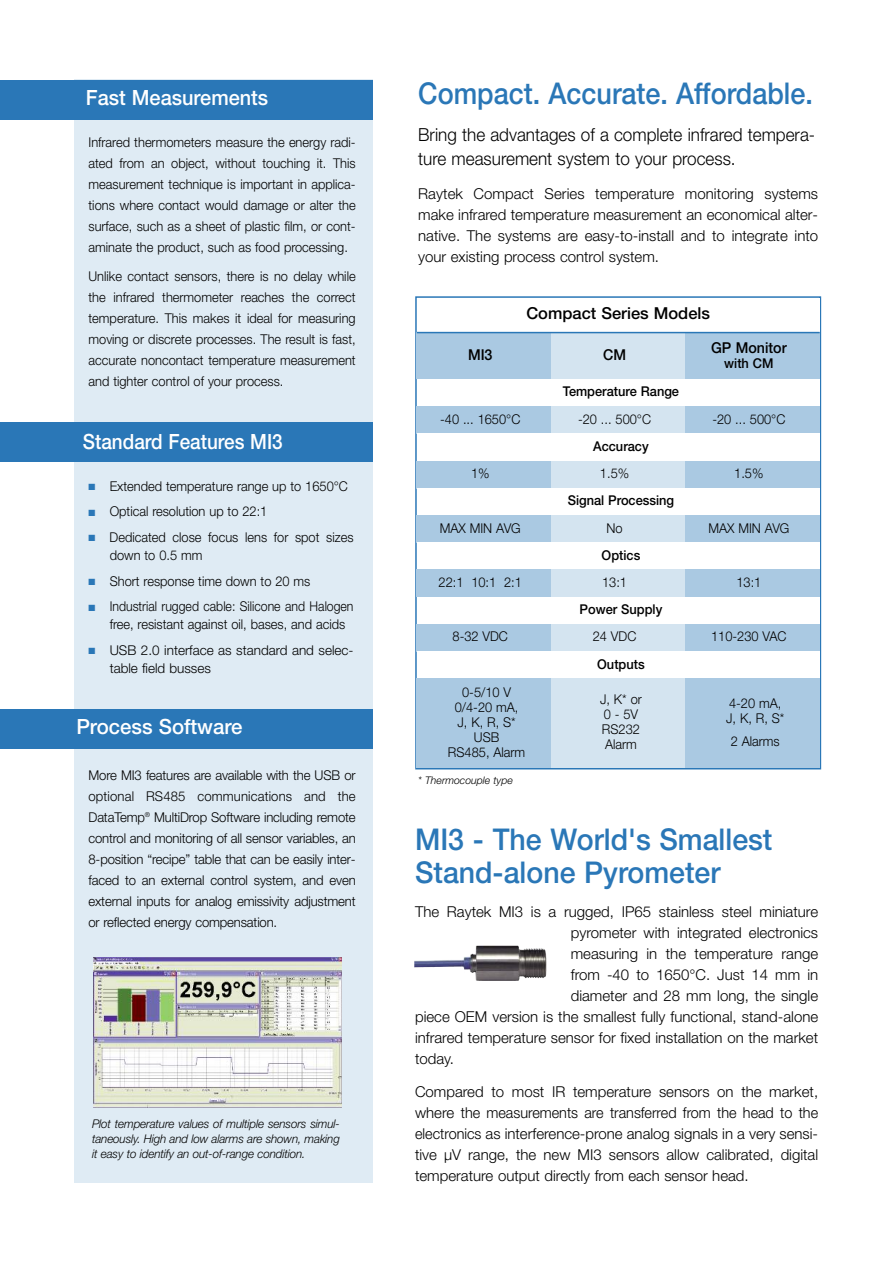
<style>
.page{position:relative;width:893px;height:1263px;background:#fff}
.page>*{position:absolute;margin:0;border:0;box-sizing:border-box;transform-origin:0 0}
.t1{font:500 30px/33px "Helvetica Neue";color:#2a77b7;scale:.95 1}
.t2{font:500 30px "Helvetica Neue";color:#2a77b7;scale:.9 1}
.t3{font:500 21px "Helvetica Neue";color:#fff;scale:.9 1}
.t4{font:500 21px "Helvetica Neue";color:#fff;scale:.95 1}
.t5{font:500 21px "Helvetica Neue";color:#fff}
.t6{font:300 18px/24px "Helvetica Neue";color:#000;scale:.95 1}
.t7{font:500 16.5px "Helvetica Neue";color:#000}
.t8{font:300 15px/21px "Helvetica Neue";color:#000;text-align:justify}
.t9{font:500 15px "Helvetica Neue";color:#000;scale:.95 1}
.t10{font:300 13.5px/21px "Helvetica Neue";color:#000;scale:.95 1}
.t11{font:300 13.5px/21px "Helvetica Neue";color:#000}
.t12{font:300 13.5px/18px "Helvetica Neue";color:#000;scale:.91 1}
.t13{font:500 13.5px "Helvetica Neue";color:#000;scale:.95 1}
.t14{font:italic 300 12px/15px "Helvetica Neue";letter-spacing:-.01em;color:#000;text-align:justify}
.t15{font:italic 300 10.5px "Helvetica Neue";color:#000}
.s1{color:#2a77b7}
</style>
<div class="page">
<img style="left:418px;top:945px;width:128px;height:36px">
<div style="left:75px;top:79px;width:298px;height:1104px;background:#dfebf4"></div>
<div style="left:0;top:80px;width:373px;height:40px;background:#2a77b7"></div>
<div style="left:0;top:423px;width:373px;height:39px;background:#2a77b7"></div>
<div style="left:0;top:709px;width:373px;height:39px;background:#2a77b7"></div>
<img style="left:94px;top:957px;width:248px;height:150px">
<div style="left:417px;top:333px;width:134px;height:46px;background:#aac9e2"></div>
<div style="left:551px;top:333px;width:134px;height:46px;background:#d4e4f0"></div>
<div style="left:685px;top:333px;width:135px;height:46px;background:#aac9e2"></div>
<div style="left:417px;top:406px;width:134px;height:28px;background:#aac9e2"></div>
<div style="left:551px;top:406px;width:134px;height:28px;background:#d4e4f0"></div>
<div style="left:685px;top:406px;width:135px;height:28px;background:#aac9e2"></div>
<div style="left:417px;top:461px;width:134px;height:27px;background:#aac9e2"></div>
<div style="left:551px;top:461px;width:134px;height:27px;background:#d4e4f0"></div>
<div style="left:685px;top:461px;width:135px;height:27px;background:#aac9e2"></div>
<div style="left:417px;top:515px;width:134px;height:28px;background:#aac9e2"></div>
<div style="left:551px;top:515px;width:134px;height:28px;background:#d4e4f0"></div>
<div style="left:685px;top:515px;width:135px;height:28px;background:#aac9e2"></div>
<div style="left:417px;top:570px;width:134px;height:27px;background:#aac9e2"></div>
<div style="left:551px;top:570px;width:134px;height:27px;background:#d4e4f0"></div>
<div style="left:685px;top:570px;width:135px;height:27px;background:#aac9e2"></div>
<div style="left:417px;top:624px;width:134px;height:27px;background:#aac9e2"></div>
<div style="left:551px;top:624px;width:134px;height:27px;background:#d4e4f0"></div>
<div style="left:685px;top:624px;width:135px;height:27px;background:#aac9e2"></div>
<div style="left:417px;top:679px;width:134px;height:89px;background:#aac9e2"></div>
<div style="left:551px;top:679px;width:134px;height:89px;background:#d4e4f0"></div>
<div style="left:685px;top:679px;width:135px;height:89px;background:#aac9e2"></div>
<hr style="left:417px;top:332px;width:403px;height:1px;background:#2a77b7">
<h2 class="t4" style="left:86px;top:90px;width:193px">Fast Measurements</h2>
<p class="t10" style="left:89px;top:133px;width:283px;text-align:justify">Infrared thermometers measure the energy radi&shy;ated from an object, without touching it. This measurement technique is important in applica&shy;tions where contact would damage or alter the surface, such as a sheet of plastic film, or cont&shy;aminate the product, such as food processing.</p>
<p class="t10" style="left:89px;top:267px;width:283px;text-align:justify">Unlike contact sensors, there is no delay while the infrared thermometer reaches the correct temperature. This makes it ideal for measuring moving or discrete processes. The result is fast, accurate noncontact temperature measurement and tighter control of your process.</p>
<h2 class="t3" style="left:83px;top:434px;width:224px">Standard Features MI3</h2>
<p class="t10" style="left:89px;top:477px;width:275px"><span class="s1">■</span> Extended temperature range up to 1650°C</p>
<p class="t10" style="left:89px;top:502px;width:190px"><span class="s1">■</span> Optical resolution up to 22:1</p>
<p class="t10" style="left:110px;top:530px;width:258px;line-height:18px;text-indent:-21px"><span class="s1">■</span> Dedicated close focus lens for spot sizes down to 0.5 mm</p>
<p class="t10" style="left:89px;top:572px;width:235px"><span class="s1">■</span> Short response time down to 20 ms</p>
<p class="t12" style="left:110px;top:599px;width:269px;text-indent:-21px"><span class="s1">■</span> Industrial rugged cable: Silicone and Halogen free, resistant against oil, bases, and acids</p>
<p class="t11" style="left:110px;top:642px;width:245px;line-height:18px;text-indent:-21px"><span class="s1">■</span> USB 2.0 interface as standard and selec&shy;table field busses</p>
<h2 class="t5" style="left:76px;top:719px;width:168px">Process Software</h2>
<p class="t11" style="left:89px;top:766px;width:269px">More MI3 features are available with the USB or</p>
<p class="t11" style="left:89px;top:787px;width:269px;text-align:justify">optional RS485 communications and the DataTemp<sup>®</sup> MultiDrop Software including remote control and monitoring of all sensor variables, an 8-position “recipe” table that can be easily inter&shy;faced to an external control system, and even external inputs for analog emissivity adjustment or reflected energy compensation.</p>
<p class="t14" style="left:92px;top:1117px;width:249px">Plot temperature values of multiple sensors simul&shy;taneously. High and low alarms are shown, making it easy to identify an out-of-range condition.</p>
<h1 class="t2" style="left:418px;top:83px;width:440px">Compact. Accurate. Affordable.</h1>
<h3 class="t6" style="left:418px;top:124px;width:419px">Bring the advantages of a complete infrared tempera&shy;ture measurement system to your process.</h3>
<p class="t8" style="left:418px;top:184px;width:401px">Raytek Compact Series temperature monitoring systems make infrared temperature measurement an economical alter&shy;native. The systems are easy-to-install and to integrate into your existing process control system.</p>
<p class="t7" style="left:526px;top:307px;width:185px">Compact Series Models</p>
<p class="t9" style="left:468px;top:349px;width:27px">MI3</p>
<p class="t9" style="left:603px;top:349px;width:26px">CM</p>
<p class="t13" style="left:563px;top:387px;width:124px">Temperature Range</p>
<p class="t9" style="left:711px;top:342px;width:81px">GP Monitor</p>
<p class="t13" style="left:724px;top:358px;width:53px">with CM</p>
<p class="t10" style="left:440px;top:410px;width:86px">-40 ... 1650°C</p>
<p class="t10" style="left:578px;top:410px;width:78px">-20 ... 500°C</p>
<p class="t10" style="left:712px;top:410px;width:78px">-20 ... 500°C</p>
<p class="t13" style="left:593px;top:441px;width:60px">Accuracy</p>
<p class="t10" style="left:471px;top:464px;width:21px">1%</p>
<p class="t10" style="left:600px;top:464px;width:32px">1.5%</p>
<p class="t10" style="left:734px;top:464px;width:32px">1.5%</p>
<p class="t13" style="left:568px;top:496px;width:114px">Signal Processing</p>
<p class="t10" style="left:440px;top:518px;width:87px">MAX MIN AVG</p>
<p class="t10" style="left:606px;top:518px;width:19px">No</p>
<p class="t10" style="left:708px;top:518px;width:87px">MAX MIN AVG</p>
<p class="t13" style="left:602px;top:550px;width:42px">Optics</p>
<p class="t10" style="left:439px;top:573px;width:89px">22:1 10:1 2:1</p>
<p class="t10" style="left:602px;top:573px;width:28px">13:1</p>
<p class="t10" style="left:736px;top:573px;width:28px">13:1</p>
<p class="t13" style="left:580px;top:604px;width:89px">Power Supply</p>
<p class="t10" style="left:453px;top:627px;width:60px">8-32 VDC</p>
<p class="t10" style="left:593px;top:627px;width:47px">24 VDC</p>
<p class="t10" style="left:711px;top:627px;width:81px">110-230 VAC</p>
<p class="t13" style="left:597px;top:659px;width:51px">Outputs</p>
<p class="t10" style="left:448px;top:686px;width:83px;line-height:15px;text-align:center">0-5/10 V<br>0/4-20 mA,<br>J, K, R, S*<br>USB<br>RS485, Alarm</p>
<p class="t10" style="left:600px;top:693px;width:46px;line-height:15px">J, K* or<br>0-5V<br>RS232<br>Alarm</p>
<p class="t10" style="left:726px;top:696px;width:63px;line-height:15px">4-20 mA,<br>J, K, R, S*</p>
<p class="t10" style="left:731px;top:732px;width:53px">2 Alarms</p>
<p class="t15" style="left:418px;top:776px;width:96px">* Thermocouple type</p>
<h1 class="t1" style="left:415px;top:825px;width:378px">MI3 - The World's Smallest<br>Stand-alone Pyrometer</h1>
<p class="t8" style="left:415px;top:902px;width:405px">The Raytek MI3 is a rugged, IP65 stainless steel miniature</p>
<p class="t8" style="left:571px;top:923px;width:249px">pyrometer with integrated electronics</p>
<p class="t8" style="left:571px;top:944px;width:249px">measuring in the temperature range</p>
<p class="t8" style="left:571px;top:965px;width:249px">from -40 to 1650°C. Just 14 mm in</p>
<p class="t8" style="left:571px;top:986px;width:249px">diameter and 28 mm long, the single</p>
<p class="t8" style="left:415px;top:1007px;width:405px">piece OEM version is the smallest fully functional, stand-alone</p>
<p class="t8" style="left:415px;top:1028px;width:405px">infrared temperature sensor for fixed installation on the market</p>
<p class="t8" style="left:415px;top:1049px;width:40px">today.</p>
<p class="t8" style="left:415px;top:1083px;width:405px">Compared to most IR temperature sensors on the market, where the measurements are transferred from the head to the electronics as interference-prone analog signals in a very sensi&shy;tive µV range, the new MI3 sensors allow calibrated, digital temperature output directly from each sensor head.</p>
</div>
